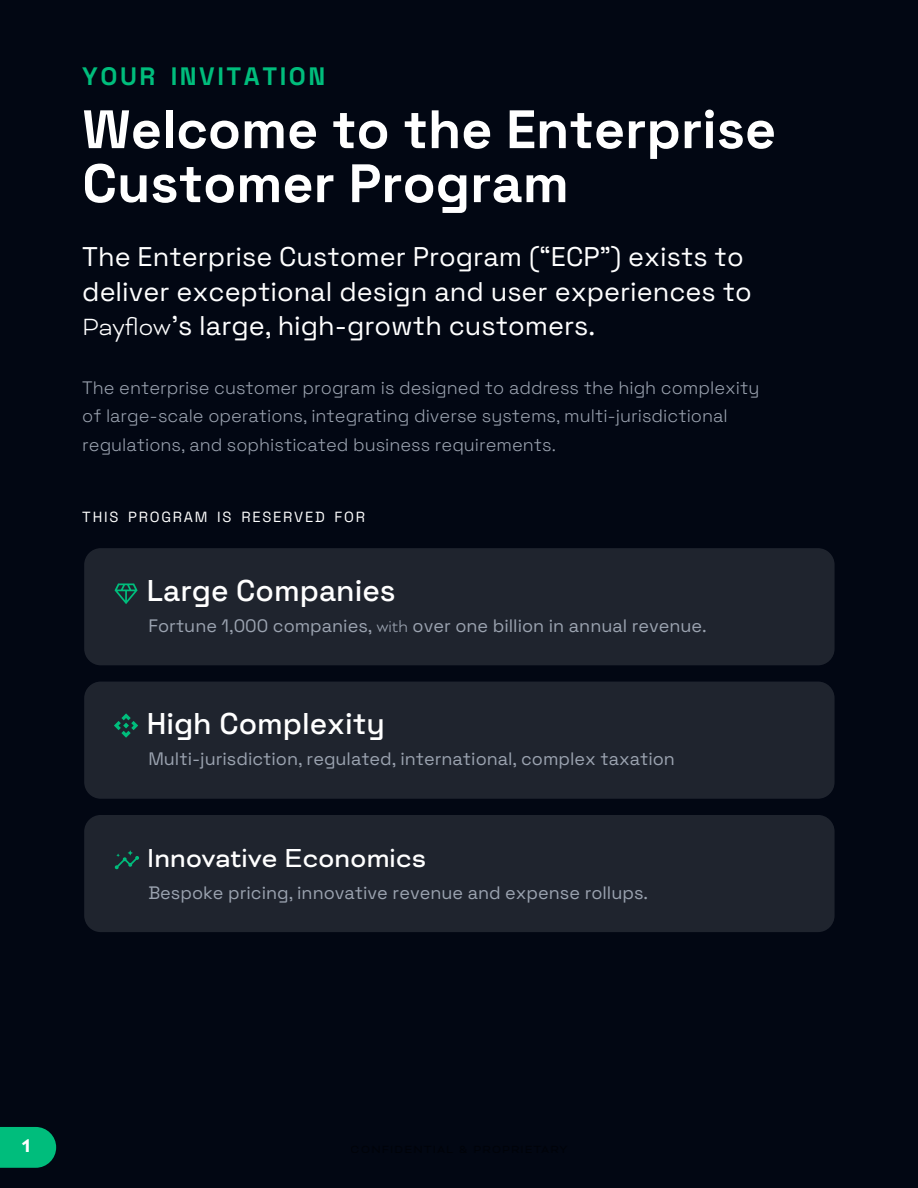
<style>
.page{position:relative;width:918px;height:1188px;background:#020713}
.page>*{position:absolute;margin:0;border:0;box-sizing:border-box;transform-origin:0 0}
.t1{font:300 54px/54px "Space Grotesk";color:#fff}
.t2{font:300 30px "Space Grotesk";color:#fff}
.t3{font:30px "Bicyclette";color:#fff}
.t4{font:300 27px/34.5px "Space Grotesk";color:#fff}
.t5{font:300 25.2px "Space Grotesk";letter-spacing:.1em;color:#00bd7c}
.t6{font:700 21px "Bicyclette";color:#fff}
.t7{font:300 18px/28.5px "Space Grotesk";color:#9ba3b0}
.t8{font:300 14.7px "Space Grotesk";letter-spacing:.12em;color:#fff}
.s1{font-family:"Bicyclette"}
</style>
<div class="page">
<svg style="left:0;top:1127px;width:56px;height:41px;background:#00ae73"></svg>
<div style="left:84px;top:548px;width:751px;height:117px;background:#1f242e;border-radius:17px"></div>
<svg style="left:115px;top:583px;width:23px;height:21px"></svg>
<div style="left:84px;top:815px;width:751px;height:117px;background:#1f242e;border-radius:17px"></div>
<svg style="left:115px;top:850px;width:24px;height:19px"></svg>
<div style="left:84px;top:682px;width:751px;height:117px;background:#1f242e;border-radius:17px"></div>
<svg style="left:114px;top:713px;width:24px;height:25px"></svg>
<h3 class="t5" style="left:82px;top:58px;width:245px">YOUR INVITATION</h3>
<h1 class="t1" style="left:82px;top:99px;width:695px">Welcome to the Enterprise<br>Customer Program</h1>
<h3 class="t4" style="left:82px;top:238px;width:671px">The Enterprise Customer Program (“ECP”) exists to deliver exceptional design and user experiences to<br><span class="s1">Payflow</span>’s large, high-growth customers.</h3>
<p class="t7" style="left:82px;top:372px;width:679px">The enterprise customer program is designed to address the high complexity of large-scale operations, integrating diverse systems, multi-jurisdictional regulations, and sophisticated business requirements.</p>
<p class="t8" style="left:82px;top:506px;width:284px">THIS PROGRAM IS RESERVED FOR</p>
<h2 class="t2" style="left:147px;top:569px;width:250px">Large Companies</h2>
<p class="t7" style="left:148px;top:611px;width:560px">Fortune 1,000 companies, <span class="s1">with</span> over one billion in annual revenue.</p>
<h2 class="t2" style="left:147px;top:702px;width:240px">High Complexity</h2>
<p class="t7" style="left:148px;top:744px;width:528px">Multi-jurisdiction, regulated, international, complex taxation</p>
<h2 class="t3" style="left:147px;top:840px;width:281px">Innovative Economics</h2>
<p class="t7" style="left:148px;top:877px;width:501px">Bespoke pricing, innovative revenue and expense rollups.</p>
<p class="t6" style="left:22px;top:1133px;width:10px">1</p>
</div>
